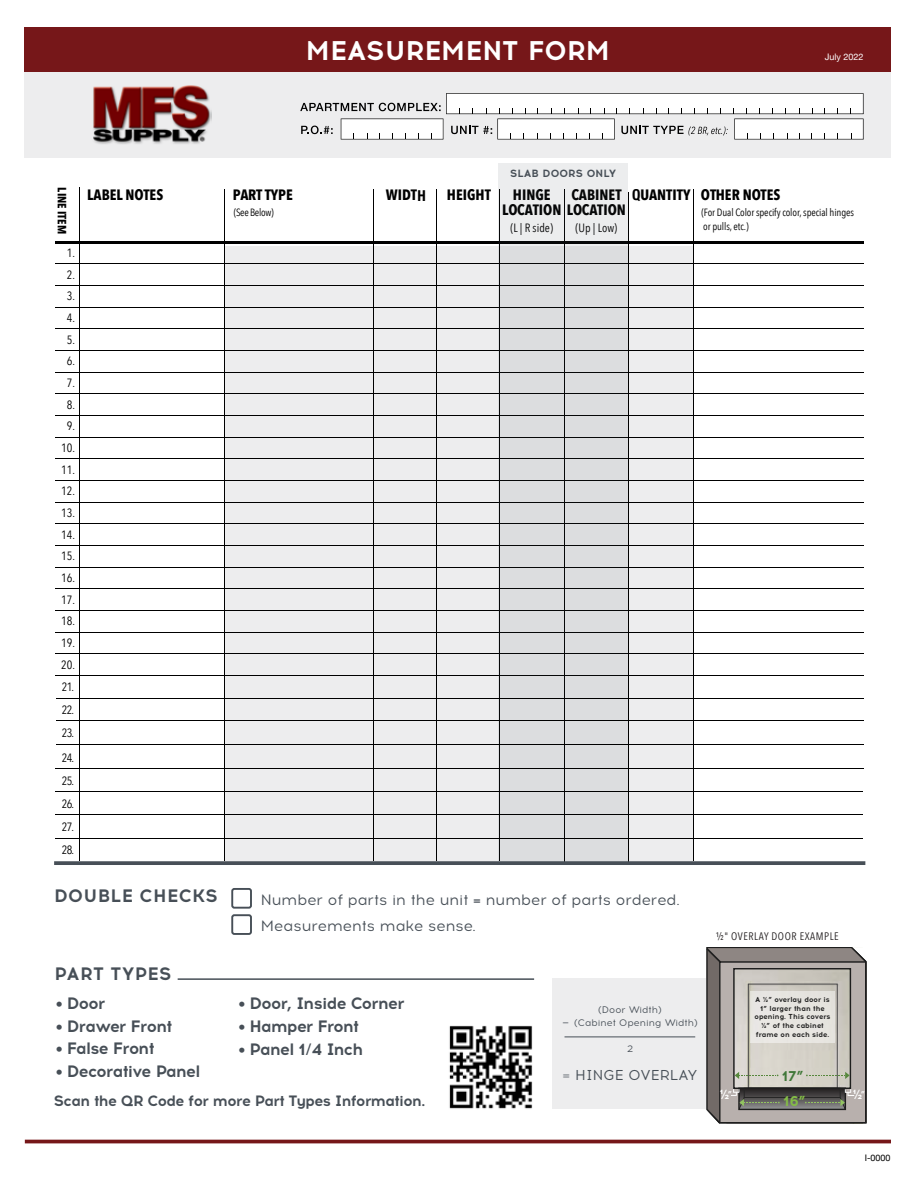
<style>
.page{position:relative;width:918px;height:1188px;background:#fff}
.page>*{position:absolute;margin:0;border:0;box-sizing:border-box;transform-origin:0 0}
.t1{font:700 27px "Acrom";color:#fff}
.t2{font:700 18px "Acrom";letter-spacing:.02em;color:#474f57}
.t3{font:700 16.5px "Acrom";letter-spacing:-.04em;color:#474f57}
.t4{font:700 15px/15px "Avenir Next Condensed";color:#000}
.t5{font:15px/25.5px "Acrom";color:#474f57}
.t6{font:700 15px "Acrom";letter-spacing:-.04em;color:#474f57}
.t7{font:700 14.4px "Acrom";color:#407839}
.t8{font:700 14.4px "Acrom";color:#83bc46}
.t9{font:14.25px "Acrom";letter-spacing:.01em;color:#474f57}
.t10{font:700 13.2px "Acrom";color:#fff}
.t11{font:12px/21.6px "Avenir Next Condensed";color:#000;text-align:justify}
.t12{font:700 12px "Avenir Next Condensed";color:#000}
.t13{font:10.95px "Avenir Next Condensed";letter-spacing:.05em;color:#231f20}
.t14{font:10.5px/13.5px "Avenir Next Condensed";letter-spacing:-.01em;color:#000}
.t15{font:700 10.5px "Acrom";letter-spacing:.01em;color:#474f57}
.t16{font:10.5px "Avenir Next Condensed";letter-spacing:-.03em;color:#000}
.t17{font:9.6px "Acrom";letter-spacing:.01em;color:#474f57}
.t18{font:9px "Helvetica Neue";color:#fff}
.t19{font:9px "Helvetica Neue";color:#000}
.t20{font:7.95px "Avenir Next Condensed";letter-spacing:.05em;color:#231f20}
.t21{font:700 7.2px/8.7px "Acrom";color:#212121;text-align:center}
.s1{font-family:"Helvetica Neue";font-stretch:condensed}
.s2{font-weight:700}
.s3{font-size:14.25px}
</style>
<div class="page">
<div style="left:25px;top:27px;width:866px;height:45px;background:#761719"></div>
<div style="left:25px;top:72px;width:866px;height:86px;background:#ededee"></div>
<svg style="left:300px;top:93px;width:564px;height:47px"></svg>
<hr style="left:25px;top:1140px;width:866px;height:3px;background:#761719">
<div style="left:224px;top:246px;width:469px;height:617px;background:#ededee"></div>
<hr style="left:55px;top:241px;width:808px;height:3px;background:#000">
<hr style="left:55px;top:263px;width:808px;height:1px;background:#000">
<hr style="left:55px;top:285px;width:808px;height:1px;background:#000">
<hr style="left:55px;top:307px;width:808px;height:1px;background:#000">
<hr style="left:55px;top:328px;width:808px;height:1px;background:#000">
<hr style="left:55px;top:350px;width:808px;height:1px;background:#000">
<hr style="left:55px;top:372px;width:808px;height:1px;background:#000">
<hr style="left:55px;top:393px;width:808px;height:1px;background:#000">
<hr style="left:55px;top:415px;width:808px;height:1px;background:#000">
<hr style="left:55px;top:437px;width:808px;height:1px;background:#000">
<hr style="left:55px;top:458px;width:808px;height:1px;background:#000">
<hr style="left:55px;top:480px;width:808px;height:1px;background:#000">
<hr style="left:55px;top:502px;width:808px;height:1px;background:#000">
<hr style="left:55px;top:523px;width:808px;height:1px;background:#000">
<hr style="left:55px;top:545px;width:808px;height:1px;background:#000">
<hr style="left:55px;top:567px;width:808px;height:1px;background:#000">
<hr style="left:55px;top:588px;width:808px;height:1px;background:#000">
<hr style="left:55px;top:610px;width:808px;height:1px;background:#000">
<hr style="left:55px;top:632px;width:808px;height:1px;background:#000">
<hr style="left:55px;top:654px;width:808px;height:1px;background:#000">
<hr style="left:55px;top:675px;width:808px;height:1px;background:#000">
<hr style="left:79px;top:187px;width:1px;height:673px;background:#000">
<hr style="left:224px;top:189px;width:1px;height:671px;background:#000">
<hr style="left:437px;top:189px;width:1px;height:671px;background:#000">
<hr style="left:693px;top:189px;width:1px;height:671px;background:#000">
<hr style="left:373px;top:190px;width:1px;height:671px;background:#000">
<hr style="left:628px;top:193px;width:1px;height:672px;background:#000">
<svg style="left:499px;top:163px;width:129px;height:698px;background:#d3d4d6"></svg>
<hr style="left:56px;top:698px;width:808px;height:1px;background:#000">
<hr style="left:56px;top:720px;width:808px;height:1px;background:#000">
<svg style="left:54px;top:861px;width:811px;height:4px;background:#515960"></svg>
<hr style="left:56px;top:744px;width:808px;height:1px;background:#000">
<hr style="left:56px;top:768px;width:808px;height:1px;background:#000">
<hr style="left:55px;top:791px;width:808px;height:1px;background:#000">
<hr style="left:55px;top:814px;width:808px;height:1px;background:#000">
<hr style="left:55px;top:838px;width:808px;height:1px;background:#000">
<img style="left:93px;top:85px;width:119px;height:59px">
<div style="left:231px;top:888px;width:21px;height:21px;border:2px solid #474f57;border-radius:2px"></div>
<div style="left:231px;top:914px;width:21px;height:21px;border:2px solid #474f57;border-radius:2px"></div>
<svg style="left:706px;top:947px;width:160px;height:176px;background:#aba7a2"></svg>
<div style="left:553px;top:978px;width:153px;height:130px;background:#ededee"></div>
<hr style="left:565px;top:1037px;width:130px;height:1px;background:#474f57">
<hr style="left:178px;top:978px;width:356px;height:2px;background:#474f57">
<img style="left:449px;top:1025px;width:84px;height:84px">
<h1 class="t1" style="left:306px;top:31px;width:306px">MEASUREMENT FORM</h1>
<p class="t15" style="left:510px;top:166px;width:108px">SLAB DOORS ONLY</p>
<p class="t18" style="left:825px;top:50px;width:40px">July 2022</p>
<p class="t12" style="left:69px;top:187px;width:48px;rotate:90deg">LINE ITEM</p>
<p class="t4" style="left:87px;top:188px;width:78px">LABEL NOTES</p>
<p class="t4" style="left:386px;top:188px;width:42px">WIDT<span class="s1">H</span></p>
<p class="t4" style="left:447px;top:188px;width:45px">HEIGHT</p>
<p class="t4" style="left:632px;top:188px;width:150px"><span class="s1">Q</span>UANTITY OTHER NOTES</p>
<p class="t11" style="left:61px;top:241px;width:15px;text-align:center">1.<br>2.<br>3.<br>4.<br>5.<br>6.<br>7.<br>8.<br>9.<br>10.<br>11.<br>12.<br>13.<br>14.<br>15.<br>16.<br>17.<br>18.<br>19.<br>20.</p>
<p class="t4" style="left:233px;top:188px;width:62px">PART TYPE</p>
<p class="t4" style="left:502px;top:188px;width:125px;text-indent:11px">HINGE<br>LOCATION LOCATION</p>
<p class="t11" style="left:511px;top:216px;width:44px">(L | R side)</p>
<p class="t4" style="left:571px;top:188px;width:52px">CABINET</p>
<p class="t11" style="left:575px;top:216px;width:43px">(Up | Low)</p>
<p class="t14" style="left:701px;top:205px;width:154px">(For Dual Color specify color, special hinges or pulls, etc.)</p>
<p class="t16" style="left:234px;top:204px;width:41px">(See Below)</p>
<p class="t11" style="left:62px;top:675px;width:14px;line-height:22.8px">21.<br>22.<br>23.</p>
<p class="t11" style="left:62px;top:745px;width:14px;line-height:23px">24.<br>25.<br>26.<br>27.</p>
<p class="t11" style="left:62px;top:839px;width:14px">28.</p>
<h2 class="t2" style="left:54px;top:883px;width:165px">DOUBLE CHECKS</h2>
<p class="t5" style="left:261px;top:888px;width:420px">Number of parts in the unit <span class="s2">=</span> number of parts ordered.<br>Measurements make sense.</p>
<p class="t20" style="left:455px;top:898px;width:44px">SQUARE PULL</p>
<p class="t20" style="left:533px;top:898px;width:31px">BAR PULL</p>
<p class="t20" style="left:586px;top:898px;width:65px">TAPERED ARCH PULL</p>
<h2 class="t2" style="left:54px;top:961px;width:118px">PART TYPES</h2>
<h3 class="t3" style="left:56px;top:992px;width:51px">• Door</h3>
<h3 class="t3" style="left:56px;top:1014px;width:118px">• Drawer Front</h3>
<h3 class="t3" style="left:56px;top:1037px;width:100px">• False Front</h3>
<h3 class="t3" style="left:56px;top:1059px;width:146px">• Decorative Panel</h3>
<h3 class="t3" style="left:238px;top:992px;width:168px">• Door, Inside Corner</h3>
<h3 class="t3" style="left:238px;top:1015px;width:122px">• Hamper Front</h3>
<h3 class="t3" style="left:238px;top:1037px;width:126px">• Panel 1/4 Inch</h3>
<p class="t6" style="left:54px;top:1090px;width:373px">Scan the QR Code for more Part Types Information.</p>
<p class="t17" style="left:598px;top:1003px;width:65px">(Door Width)</p>
<p class="t17" style="left:562px;top:1017px;width:137px"><span class="s3">–</span> (Cabinet Opening Width)</p>
<p class="t17" style="left:627px;top:1043px;width:8px">2</p>
<p class="t9" style="left:563px;top:1066px;width:137px">= HINGE OVERLAY</p>
<p class="t13" style="left:716px;top:927px;width:124px">½" OVERLAY DOOR EXAMPLE</p>
<p class="t21" style="left:755px;top:995px;width:77px">A ½” overlay door is<br>1” larger than the opening. This covers ½” of the cabinet frame on each side.</p>
<p class="t7" style="left:782px;top:1065px;width:23px">17”</p>
<p class="t8" style="left:783px;top:1091px;width:24px">16”</p>
<p class="t10" style="left:720px;top:1085px;width:14px">½<sup>”</sup></p>
<p class="t10" style="left:853px;top:1085px;width:14px">½<sup>”</sup></p>
<p class="t19" style="left:865px;top:1151px;width:27px">I-0000</p>
</div>
